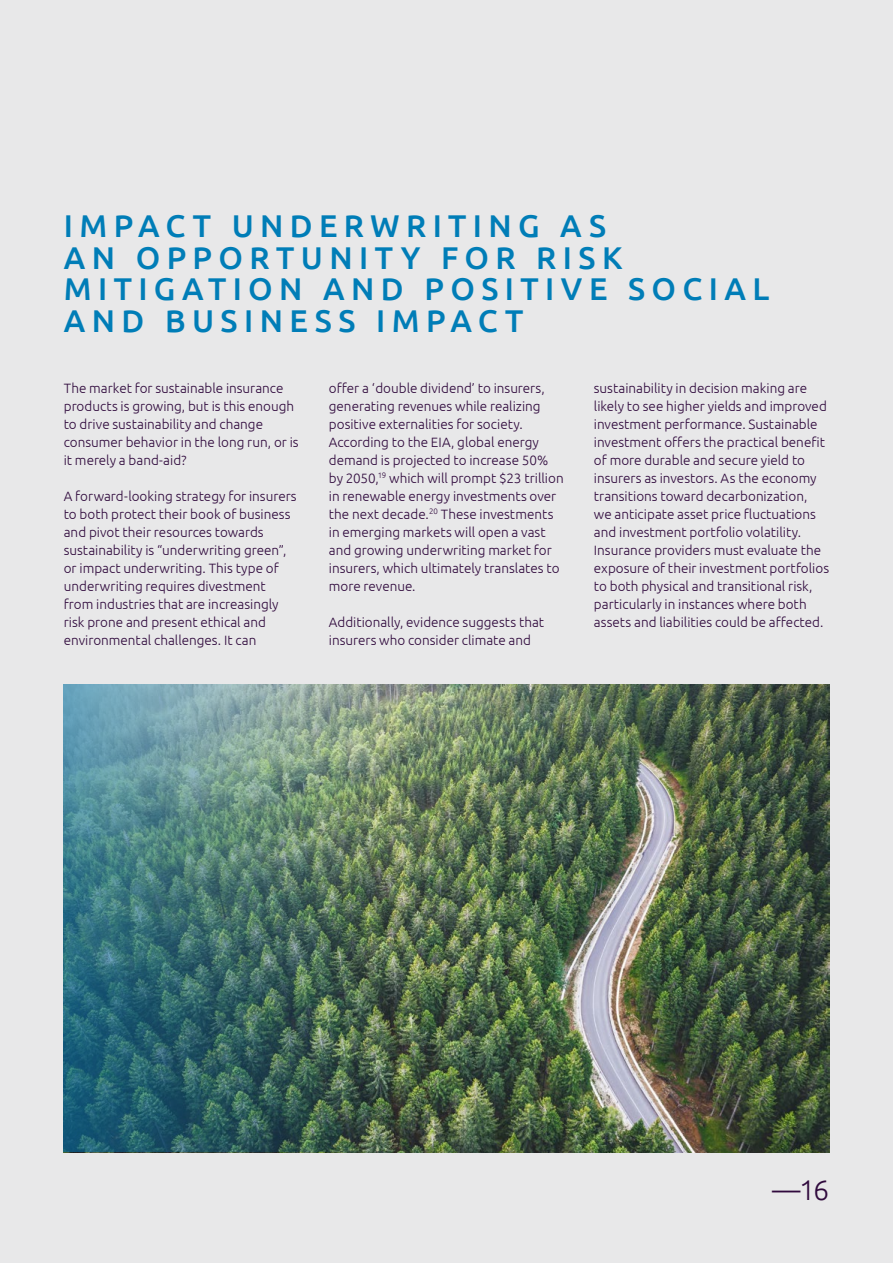
<style>
.page{position:relative;width:893px;height:1263px;background:#e8e8e9}
.page>*{position:absolute;margin:0;border:0;box-sizing:border-box;transform-origin:0 0}
.t1{font:500 31.5px/31.5px "Ubuntu";letter-spacing:.205em;color:#007db7}
.t2{font:300 28.5px "Ubuntu";color:#300a3d}
.t3{font:300 13.5px/18px "Ubuntu";color:#300a3d}
</style>
<div class="page">
<img style="left:64px;top:684px;width:765px;height:468px">
<h1 class="t1" style="left:64px;top:209px;width:707px">IMPACT UNDERWRITING AS<br>AN OPPORTUNITY FOR RISK<br>MITIGATION AND POSITIVE SOCIAL<br>AND BUSINESS IMPACT</h1>
<p class="t3" style="left:64px;top:378px;width:236px">The market for sustainable insurance products is growing, but is this enough to drive sustainability and change consumer behavior in the long run, or is it merely a band-aid?</p>
<p class="t3" style="left:64px;top:486px;width:234px">A forward-looking strategy for insurers to both protect their book of business and pivot their resources towards sustainability is “underwriting green”, or impact underwriting. This type of underwriting requires divestment from industries that are increasingly risk prone and present ethical and environmental challenges. It can</p>
<p class="t3" style="left:329px;top:378px;width:236px">offer a ‘double dividend’ to insurers, generating revenues while realizing positive externalities for society.<br>According to the EIA, global energy demand is projected to increase 50% by 2050,<sup>19</sup> which will prompt $23 trillion in renewable energy investments over the next decade.<sup>20</sup> These investments in emerging markets will open a vast and growing underwriting market for insurers, which ultimately translates to more revenue.</p>
<p class="t3" style="left:329px;top:612px;width:217px">Additionally, evidence suggests that insurers who consider climate and</p>
<p class="t3" style="left:594px;top:378px;width:237px">sustainability in decision making are likely to see higher yields and improved investment performance. Sustainable investment offers the practical benefit of more durable and secure yield to insurers as investors. As the economy transitions toward decarbonization,<br>we anticipate asset price fluctuations and investment portfolio volatility.<br>Insurance providers must evaluate the exposure of their investment portfolios to both physical and transitional risk, particularly in instances where both assets and liabilities could be affected.</p>
<h2 class="t2" style="left:772px;top:1173px;width:59px">—16</h2>
</div>
